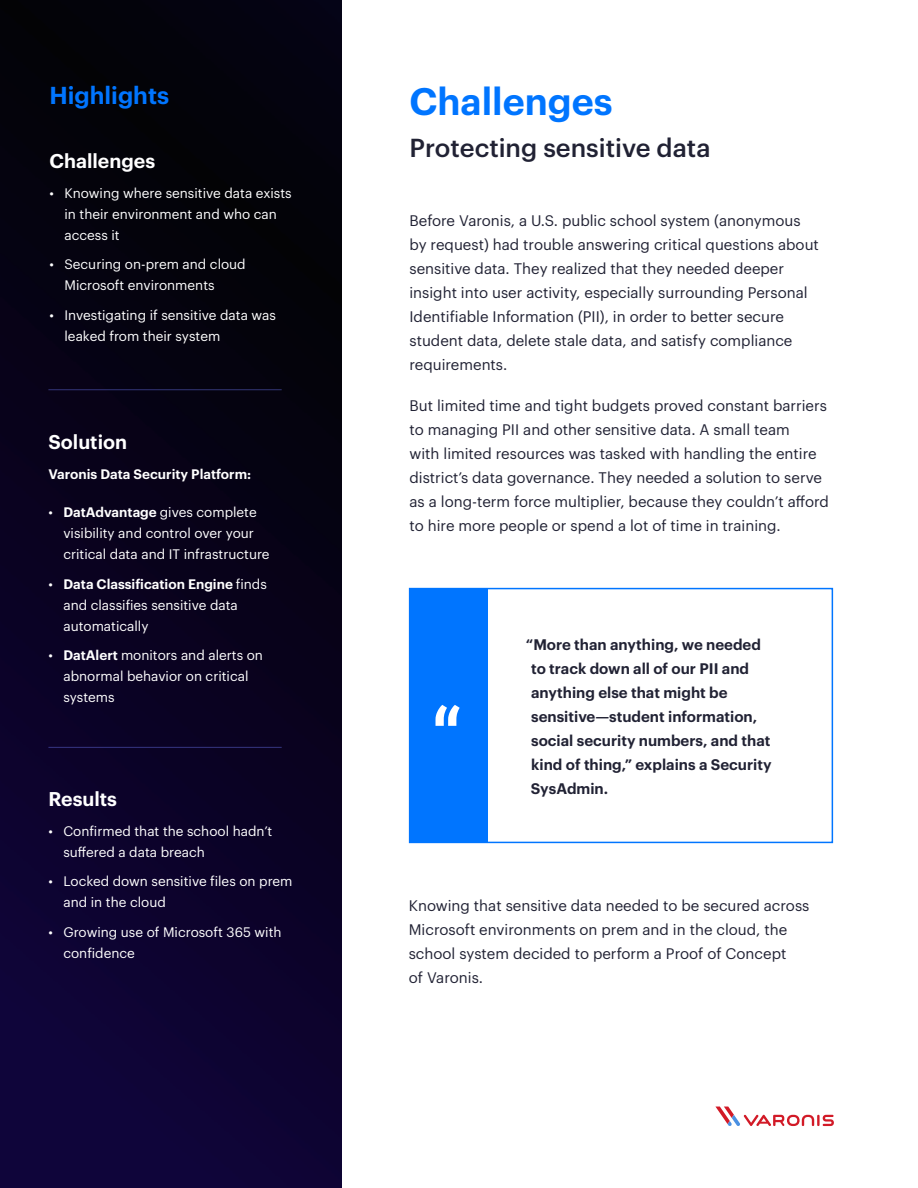
<style>
.page{position:relative;width:918px;height:1188px;background:#fff}
.page>*{position:absolute;margin:0;border:0;box-sizing:border-box;transform-origin:0 0}
.t1{font:600 37.5px "Graphik LC";color:#0075ff}
.t2{font:500 25.5px "Graphik LC";color:#212234}
.t3{font:600 24px "Graphik LC";color:#0075ff}
.t4{font:600 19.5px "Graphik LC";color:#fff}
.t5{font:15px/24px "Graphik LC";color:#212234}
.t6{font:600 15px/24px "Graphik LC";color:#212234}
.t7{font:13.5px/21px "Graphik LC";color:#fff}
.t8{font:600 13.5px "Graphik LC";color:#fff}
.s1{font-weight:600}
</style>
<div class="page">
<svg style="left:716px;top:1107px;width:118px;height:19px"></svg>
<img style="left:0;top:0;width:342px;height:1188px">
<hr style="left:48px;top:389px;width:234px;height:1px;background:#626bdf">
<hr style="left:48px;top:747px;width:234px;height:1px;background:#626bdf">
<div style="left:409px;top:588px;width:424px;height:255px;border:2px solid #0075ff"></div>
<div style="left:410px;top:588px;width:78px;height:254px;background:#0075ff"></div>
<svg style="left:436px;top:705px;width:24px;height:21px"></svg>
<h3 class="t3" style="left:50px;top:77px;width:121px">Highlights</h3>
<h3 class="t4" style="left:50px;top:146px;width:107px">Challenges</h3>
<p class="t7" style="left:64px;top:181px;width:229px;text-indent:-15px">• Knowing where sensitive data exists in their environment and who can access it</p>
<p class="t7" style="left:64px;top:253px;width:183px;text-indent:-15px">• Securing on-prem and cloud<br>Microsoft environments</p>
<p class="t7" style="left:64px;top:303px;width:213px;text-indent:-15px">• Investigating if sensitive data was leaked from their system</p>
<h3 class="t4" style="left:48px;top:427px;width:80px">Solution</h3>
<p class="t8" style="left:48px;top:464px;width:204px">Varonis Data Security Platform:</p>
<p class="t7" style="left:63px;top:501px;width:208px;text-indent:-15px">• <span class="s1">DatAdvantage</span> gives complete visibility and control over your critical data and IT infrastructure</p>
<p class="t7" style="left:63px;top:572px;width:205px;text-indent:-15px">• <span class="s1">Data Classification Engine</span> finds and classifies sensitive data automatically</p>
<p class="t7" style="left:63px;top:644px;width:201px;text-indent:-15px">• <span class="s1">DatAlert</span> monitors and alerts on abnormal behavior on critical systems</p>
<h3 class="t4" style="left:48px;top:784px;width:70px">Results</h3>
<p class="t7" style="left:63px;top:819px;width:210px;text-indent:-15px">• Confirmed that the school hadn’t suffered a data breach</p>
<p class="t7" style="left:63px;top:870px;width:231px;text-indent:-15px">• Locked down sensitive files on prem and in the cloud</p>
<p class="t7" style="left:63px;top:920px;width:220px;text-indent:-15px">• Growing use of Microsoft 365 with confidence</p>
<h1 class="t1" style="left:410px;top:72px;width:205px">Challenges</h1>
<h2 class="t2" style="left:410px;top:128px;width:303px">Protecting sensitive data</h2>
<p class="t5" style="left:410px;top:207px;width:411px">Before Varonis, a U.S. public school system (anonymous by request) had trouble answering critical questions about sensitive data. They realized that they needed deeper insight into user activity, especially surrounding Personal Identifiable Information (PII), in order to better secure student data, delete stale data, and satisfy compliance requirements.</p>
<p class="t5" style="left:410px;top:392px;width:421px">But limited time and tight budgets proved constant barriers to managing PII and other sensitive data. A small team<br>with limited resources was tasked with handling the entire district’s data governance. They needed a solution to serve as a long-term force multiplier, because they couldn’t afford to hire more people or spend a lot of time in training.</p>
<p class="t6" style="left:531px;top:631px;width:242px;text-indent:-5px">“More than anything, we needed to track down all of our PII and anything else that might be sensitive—student information, social security numbers, and that kind of thing,” explains a Security<br>SysAdmin.</p>
<p class="t5" style="left:409px;top:893px;width:402px">Knowing that sensitive data needed to be secured across Microsoft environments on prem and in the cloud, the school system decided to perform a Proof of Concept<br>of Varonis.</p>
</div>
